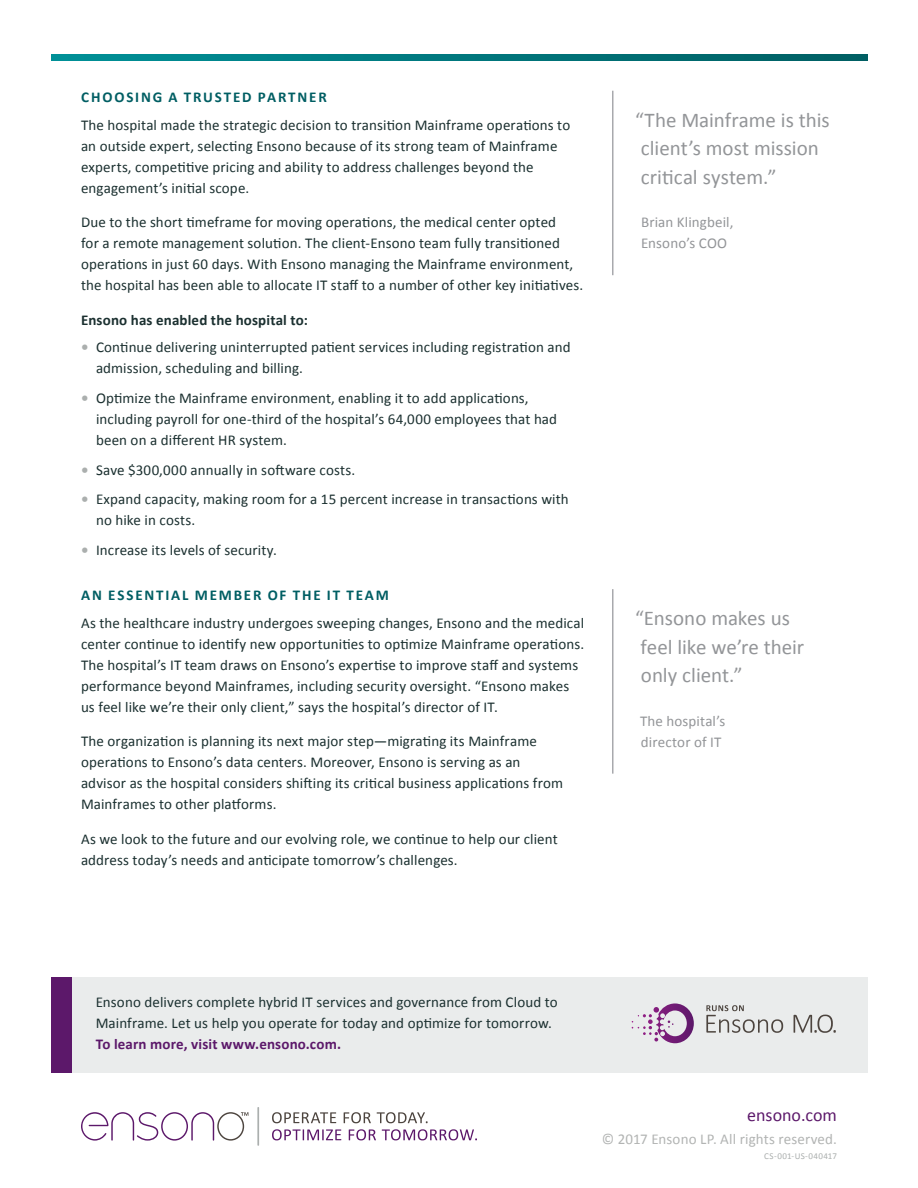
<style>
.page{position:relative;width:918px;height:1188px;background:#fff}
.page>*{position:absolute;margin:0;border:0;box-sizing:border-box;transform-origin:0 0}
.Body_Copy{font:21px/28.5px "Calibri";color:#939598}
.t1{font:18px "Calibri";color:#5c186a}
.Body_Copy-2{font:15px/21px "Calibri";letter-spacing:.01em;color:#1b3030}
.Sub_Header{font:700 15px "Calibri";letter-spacing:.12em;color:#005e63}
.Quote_Name{font:15px/21px "Calibri";letter-spacing:.01em;color:#939598}
.Body_Copy-3{font:15px "Calibri";letter-spacing:.01em;color:#b2b4b3}
.Body_Copy-4{font:700 15px "Calibri";letter-spacing:.01em;color:#1b3030}
.Highlight_Body_Copy{font:9px "Calibri";letter-spacing:.045em;color:#abafae}
.s1{font-weight:700;color:#abafae}
.s2{font-weight:700;color:#5c186a}
</style>
<div class="page">
<hr style="left:257px;top:1107px;width:2px;height:39px;background:#abafae">
<svg style="left:272px;top:1112px;width:64px;height:11px"></svg>
<svg style="left:344px;top:1112px;width:27px;height:11px"></svg>
<svg style="left:377px;top:1112px;width:51px;height:11px"></svg>
<svg style="left:272px;top:1129px;width:69px;height:11px"></svg>
<svg style="left:349px;top:1129px;width:27px;height:11px"></svg>
<svg style="left:382px;top:1129px;width:95px;height:11px"></svg>
<svg style="left:81px;top:1112px;width:167px;height:29px"></svg>
<hr style="left:612px;top:91px;width:2px;height:184px;background:#a8a9ad">
<hr style="left:612px;top:589px;width:2px;height:185px;background:#a8a9ad">
<svg style="left:52px;top:54px;width:816px;height:7px;background:#00777d"></svg>
<div style="left:52px;top:977px;width:816px;height:96px;background:#eaecec"></div>
<div style="left:52px;top:977px;width:20px;height:96px;background:#5c186a"></div>
<svg style="left:632px;top:1003px;width:62px;height:40px"></svg>
<svg style="left:794px;top:1015px;width:42px;height:18px"></svg>
<svg style="left:706px;top:1005px;width:77px;height:28px"></svg>
<p class="Sub_Header" style="left:81px;top:87px;width:247px">CHOOSING A TRUSTED PARTNER</p>
<p class="Body_Copy-2" style="left:81px;top:114px;width:491px">The hospital made the strategic decision to transition Mainframe operations to an outside expert, selecting Ensono because of its strong team of Mainframe experts, competitive pricing and ability to address challenges beyond the engagement’s initial scope.</p>
<p class="Body_Copy-2" style="left:81px;top:212px;width:504px">Due to the short timeframe for moving operations, the medical center opted<br>for a remote management solution. The client-Ensono team fully transitioned operations in just 60 days. With Ensono managing the Mainframe environment, the hospital has been able to allocate IT staff to a number of other key initiatives.</p>
<p class="Body_Copy-4" style="left:81px;top:310px;width:228px">Ensono has enabled the hospital to:</p>
<p class="Body_Copy-2" style="left:96px;top:337px;width:476px;text-indent:-15px"><span class="s1">•</span> Continue delivering uninterrupted patient services including registration and admission, scheduling and billing.</p>
<p class="Body_Copy-2" style="left:96px;top:388px;width:463px;text-indent:-15px"><span class="s1">•</span> Optimize the Mainframe environment, enabling it to add applications, including payroll for one-third of the hospital’s 64,000 employees that had been on a different HR system.</p>
<p class="Body_Copy-2" style="left:81px;top:459px;width:276px"><span class="s1">•</span> Save $300,000 annually in software costs.</p>
<p class="Body_Copy-2" style="left:96px;top:489px;width:474px;text-indent:-15px"><span class="s1">•</span> Expand capacity, making room for a 15 percent increase in transactions with no hike in costs.</p>
<p class="Body_Copy-2" style="left:81px;top:540px;width:198px"><span class="s1">•</span> Increase its levels of security.</p>
<p class="Sub_Header" style="left:81px;top:585px;width:309px">AN ESSENTIAL MEMBER OF THE IT TEAM</p>
<p class="Body_Copy-2" style="left:81px;top:612px;width:505px">As the healthcare industry undergoes sweeping changes, Ensono and the medical center continue to identify new opportunities to optimize Mainframe operations.<br>The hospital’s IT team draws on Ensono’s expertise to improve staff and systems performance beyond Mainframes, including security oversight. “Ensono makes us feel like we’re their only client,” says the hospital’s director of IT.</p>
<p class="Body_Copy-2" style="left:81px;top:731px;width:484px">The organization is planning its next major step—migrating its Mainframe operations to Ensono’s data centers. Moreover, Ensono is serving as an advisor as the hospital considers shifting its critical business applications from Mainframes to other platforms.</p>
<p class="Body_Copy-2" style="left:81px;top:828px;width:478px">As we look to the future and our evolving role, we continue to help our client address today’s needs and anticipate tomorrow’s challenges.</p>
<p class="Body_Copy" style="left:635px;top:106px;width:196px">“The Mainframe is this client’s most mission critical system.”</p>
<p class="Quote_Name" style="left:641px;top:212px;width:94px">Brian Klingbeil,<br>Ensono’s COO</p>
<p class="Body_Copy" style="left:635px;top:604px;width:170px">“Ensono makes us feel like we’re their only client.”</p>
<p class="Quote_Name" style="left:640px;top:710px;width:87px">The hospital’s director of IT</p>
<p class="Body_Copy-2" style="left:96px;top:991px;width:464px">Ensono delivers complete hybrid IT services and governance from Cloud to<br>Mainframe. Let us help you operate for today and optimize for tomorrow.<br><span class="s2">To learn more, visit www.ensono.com.</span></p>
<p class="t1" style="left:747px;top:1103px;width:91px">ensono.com</p>
<p class="Body_Copy-3" style="left:602px;top:1129px;width:237px">© 2017 Ensono LP. All rights reserved.</p>
<p class="Highlight_Body_Copy" style="left:764px;top:1151px;width:74px">CS-001-US-040417</p>
</div>
